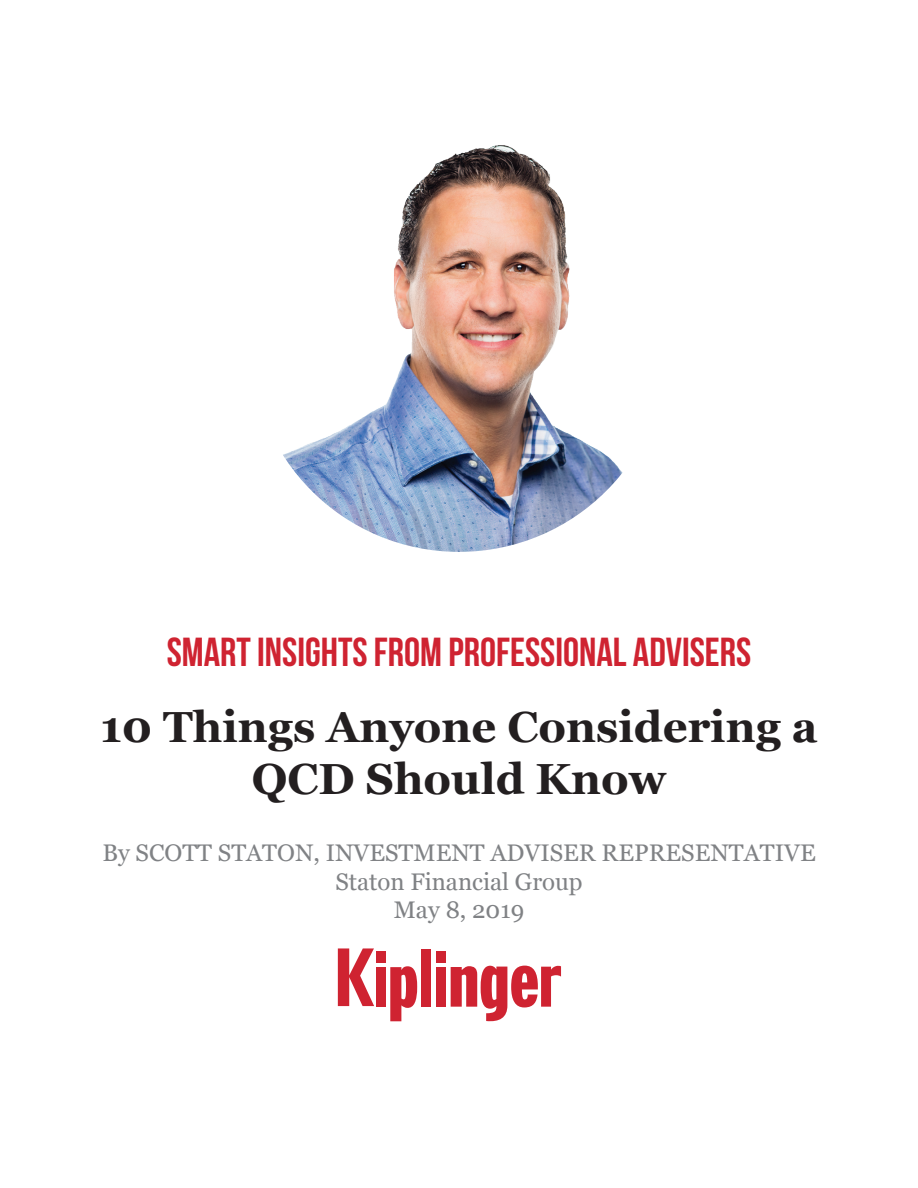
<style>
.page{position:relative;width:918px;height:1188px;background:#fff}
.page>*{position:absolute;margin:0;border:0;box-sizing:border-box;transform-origin:0 0}
.t1{font:700 43.5px/52.2px "Georgia";color:#231f20;text-align:center}
.t2{font:700 40.5px "Bebas Neue";color:#cf2331}
.t3{font:24px/28.8px "Georgia";color:#808285;text-align:center}
</style>
<div class="page">
<svg style="left:338px;top:948px;width:36px;height:58px"></svg>
<div style="left:376px;top:967px;width:10px;height:40px;background:#cf2331"></div>
<svg style="left:390px;top:966px;width:27px;height:55px"></svg>
<svg style="left:451px;top:966px;width:110px;height:56px"></svg>
<div style="left:376px;top:951px;width:10px;height:12px;background:#cf2331"></div>
<div style="left:436px;top:967px;width:10px;height:40px;background:#cf2331"></div>
<div style="left:421px;top:949px;width:10px;height:58px;background:#cf2331"></div>
<div style="left:436px;top:951px;width:10px;height:12px;background:#cf2331"></div>
<img style="left:251px;top:135px;width:416px;height:417px;border-radius:208px">
<h2 class="t2" style="left:167px;top:630px;width:586px">SMART INSIGHTS FROM PROFESSIONAL ADVISERS</h2>
<h1 class="t1" style="left:100px;top:699px;width:719px">10 Things Anyone Considering a<br>QCD Should Know</h1>
<p class="t3" style="left:102px;top:838px;width:715px">By SCOTT STATON, INVESTMENT ADVISER REPRESENTATIVE<br>Staton Financial Group<br>May 8, 2019</p>
</div>
